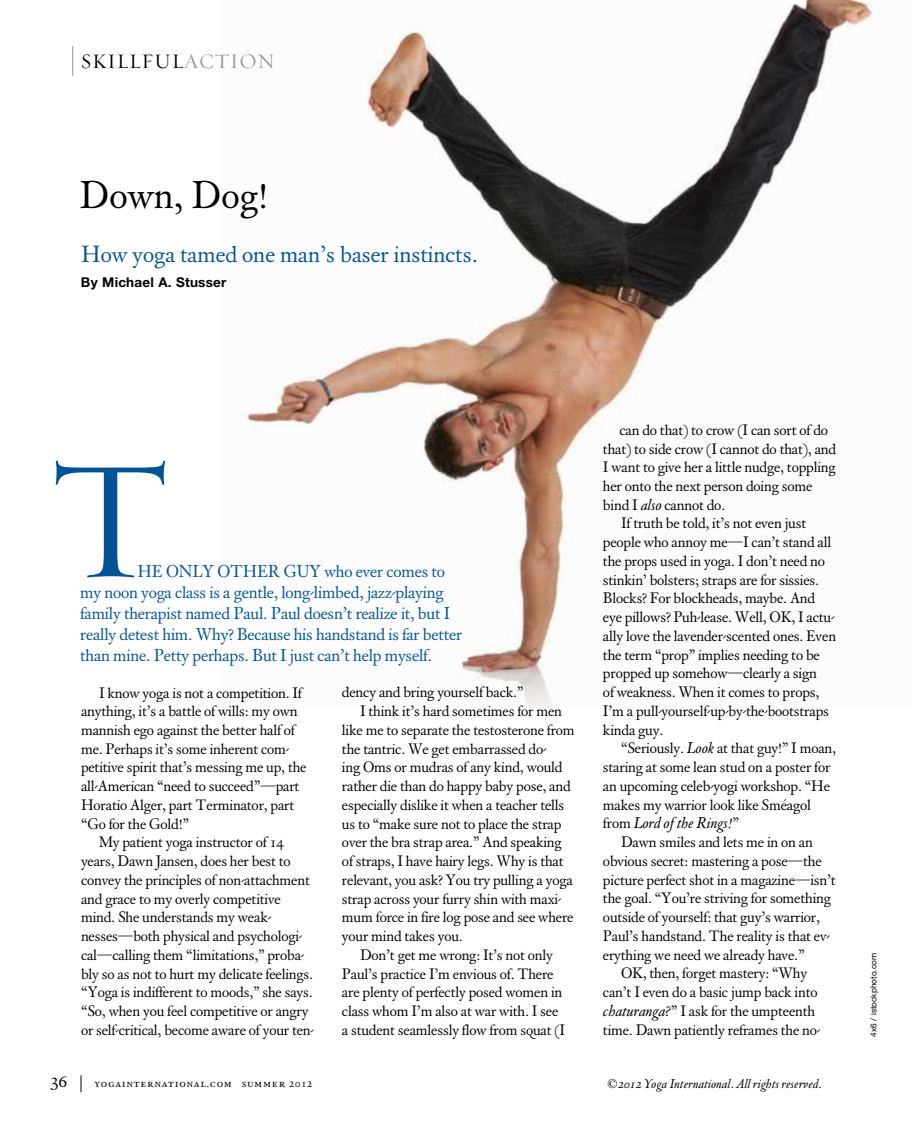
<style>
.page{position:relative;width:918px;height:1134px;background:#fff}
.page>*{position:absolute;margin:0;border:0;box-sizing:border-box;transform-origin:0 0}
.t1{font:172.5px "Requiem Display HTF Roman";color:#005496}
.t2{font:42px "Custodia 6";color:#000}
.t3{font:25.5px "Custodia 6";color:#005496}
.t4{font:21px "Requiem Display HTF Roman";letter-spacing:.03em;color:#000}
.t5{font:21px "Custodia 6 SC";color:#000}
.t6{font:18.75px/21px "Custodia 6";letter-spacing:-.01em;color:#005496}
.t7{font:16.5px/18.8px "Custodia 6";letter-spacing:-.01em;color:#000}
.t8{font:italic 16.5px "Custodia 6";letter-spacing:-.01em;color:#000}
.t9{font:italic 13.5px "Custodia 6";color:#000}
.t10{font:700 13.5px "Helvetica Neue LT Std";letter-spacing:.015em;color:#000}
.t11{font:12.75px "Custodia 6 SC";letter-spacing:.05em;color:#000}
.t12{font:8.25px "Helvetica Neue LT Std";color:#000}
.s1{color:#939598}
.s2{font-style:italic}
.s3{font-style:normal}
</style>
<div class="page">
<svg style="left:81px;top:1075px;width:1px;height:17px"></svg>
<img style="left:242px;top:0;width:641px;height:708px">
<hr style="left:72px;top:46px;width:1px;height:30px;background:#939598">
<p class="t4" style="left:81px;top:49px;width:195px">SKILLFUL<span class="s1">ACTION</span></p>
<h2 class="t2" style="left:80px;top:172px;width:190px">Down, Dog!</h2>
<h3 class="t3" style="left:81px;top:240px;width:398px">How yoga tamed one man’s baser instincts.</h3>
<p class="t10" style="left:81px;top:274px;width:147px">By Michael A. Stusser</p>
<h1 class="t1" style="left:50px;top:419px;width:120px">T</h1>
<p class="t6" style="left:80px;top:561px;width:384px;text-indent:57px">HE ONLY OTHER GUY who ever comes to my noon yoga class is a gentle, long-limbed, jazz-playing family therapist named Paul. Paul doesn’t realize it, but I really detest him. Why? Because his handstand is far better than mine. Petty perhaps. But I just can’t help myself.</p>
<p class="t7" style="left:81px;top:683px;width:227px;text-indent:18px">I know yoga is not a competition. If anything, it’s a battle of wills: my own mannish ego against the better half of me. Perhaps it’s some inherent com&shy;petitive spirit that’s messing me up, the all-American “need to succeed”—part Horatio Alger, part Terminator, part “Go for the Gold!”</p>
<p class="t7" style="left:81px;top:833px;width:234px;text-indent:18px">My patient yoga instructor of 14 years, Dawn Jansen, does her best to convey the principles of non-attachment and grace to my overly competitive mind. She understands my weak&shy;nesses—both physical and psychologi&shy;cal—calling them “limitations,” proba&shy;bly so as not to hurt my delicate feelings. “Yoga is indifferent to moods,” she says. “So, when you feel competitive or angry or self-critical, become aware of your ten-</p>
<p class="t5" style="left:50px;top:1069px;width:19px">36</p>
<p class="t11" style="left:94px;top:1076px;width:220px">yogainternational.com summer 2012</p>
<p class="t7" style="left:342px;top:683px;width:183px">dency and bring yourself back.”</p>
<p class="t7" style="left:360px;top:702px;width:204px">I think it’s hard sometimes for men</p>
<p class="t7" style="left:342px;top:721px;width:234px">like me to separate the testosterone from</p>
<p class="t7" style="left:342px;top:739px;width:206px">the tantric. We get embarrassed do-</p>
<p class="t7" style="left:342px;top:758px;width:222px">ing Oms or mudras of any kind, would</p>
<p class="t7" style="left:342px;top:777px;width:230px">rather die than do happy baby pose, and</p>
<p class="t7" style="left:342px;top:796px;width:224px">especially dislike it when a teacher tells</p>
<p class="t7" style="left:342px;top:814px;width:221px">us to “make sure not to place the strap</p>
<p class="t7" style="left:342px;top:833px;width:221px">over the bra strap area.” And speaking</p>
<p class="t7" style="left:342px;top:852px;width:223px">of straps, I have hairy legs. Why is that</p>
<p class="t7" style="left:342px;top:871px;width:232px">relevant, you ask? You try pulling a yoga</p>
<p class="t7" style="left:342px;top:889px;width:221px">strap across your furry shin with maxi-</p>
<p class="t7" style="left:342px;top:908px;width:233px">mum force in fire log pose and see where</p>
<p class="t7" style="left:342px;top:927px;width:122px">your mind takes you.</p>
<p class="t7" style="left:360px;top:946px;width:195px">Don’t get me wrong: It’s not only</p>
<p class="t7" style="left:342px;top:964px;width:213px">Paul’s practice I’m envious of. There</p>
<p class="t7" style="left:342px;top:983px;width:222px">are plenty of perfectly posed women in</p>
<p class="t7" style="left:342px;top:1002px;width:218px">class whom I’m also at war with. I see</p>
<p class="t7" style="left:342px;top:1021px;width:225px">a student seamlessly flow from squat (I</p>
<p class="t7" style="left:619px;top:421px;width:210px">can do that) to crow (I can sort of do</p>
<p class="t7" style="left:603px;top:439px;width:235px">that) to side crow (I cannot do that), and</p>
<p class="t7" style="left:603px;top:458px;width:234px">I want to give her a little nudge, toppling</p>
<p class="t7" style="left:603px;top:477px;width:211px">her onto the next person doing some</p>
<p class="t7" style="left:603px;top:496px;width:124px">bind I <span class="s2">also</span> cannot do.</p>
<p class="t7" style="left:621px;top:514px;width:187px">If truth be told, it’s not even just</p>
<p class="t7" style="left:603px;top:533px;width:230px">people who annoy me—I can’t stand all</p>
<p class="t7" style="left:603px;top:552px;width:224px">the props used in yoga. I don’t need no</p>
<p class="t7" style="left:603px;top:571px;width:218px">stinkin’ bolsters; straps are for sissies.</p>
<p class="t7" style="left:603px;top:589px;width:214px">Blocks? For blockheads, maybe. And</p>
<p class="t7" style="left:603px;top:608px;width:233px">eye pillows? Puh-lease. Well, OK, I actu-</p>
<p class="t7" style="left:603px;top:627px;width:235px">ally love the lavender-scented ones. Even</p>
<p class="t7" style="left:603px;top:646px;width:218px">the term “prop” implies needing to be</p>
<p class="t7" style="left:603px;top:664px;width:215px">propped up somehow—clearly a sign</p>
<p class="t7" style="left:603px;top:683px;width:218px">of weakness. When it comes to props,</p>
<p class="t7" style="left:603px;top:702px;width:228px">I’m a pull-yourself-up-by-the-bootstraps</p>
<p class="t7" style="left:603px;top:720px;width:62px">kinda guy.</p>
<p class="t7" style="left:621px;top:739px;width:217px">“Seriously. <span class="s2">Look</span> at that guy!” I moan,</p>
<p class="t7" style="left:603px;top:758px;width:229px">staring at some lean stud on a poster for</p>
<p class="t7" style="left:603px;top:777px;width:229px">an upcoming celeb-yogi workshop. “He</p>
<p class="t7" style="left:603px;top:795px;width:210px">makes my warrior look like Sméagol</p>
<p class="t8" style="left:603px;top:814px;width:137px"><span class="s3">from</span> Lord of the Rings!<span class="s3">”</span></p>
<p class="t7" style="left:621px;top:833px;width:193px">Dawn smiles and lets me in on an</p>
<p class="t7" style="left:603px;top:852px;width:220px">obvious secret: mastering a pose—the</p>
<p class="t7" style="left:603px;top:870px;width:234px">picture perfect shot in a magazine—isn’t</p>
<p class="t7" style="left:603px;top:889px;width:229px">the goal. “You’re striving for something</p>
<p class="t7" style="left:603px;top:908px;width:219px">outside of yourself: that guy’s warrior,</p>
<p class="t7" style="left:603px;top:927px;width:228px">Paul’s handstand. The reality is that ev-</p>
<p class="t7" style="left:603px;top:945px;width:203px">erything we need we already have.”</p>
<p class="t7" style="left:621px;top:964px;width:188px">OK, then, forget mastery: “Why</p>
<p class="t7" style="left:603px;top:983px;width:216px">can’t I even do a basic jump back into</p>
<p class="t7" style="left:603px;top:1002px;width:214px"><span class="s2">chaturanga?</span>” I ask for the umpteenth</p>
<p class="t7" style="left:603px;top:1020px;width:219px">time. Dawn patiently reframes the no-</p>
<p class="t9" style="left:607px;top:1076px;width:216px">©2012 Yoga International. All rights reserved.</p>
<p class="t12" style="left:869px;top:1036px;width:85px;rotate:-90deg">4x6 / istockphoto.com</p>
</div>
